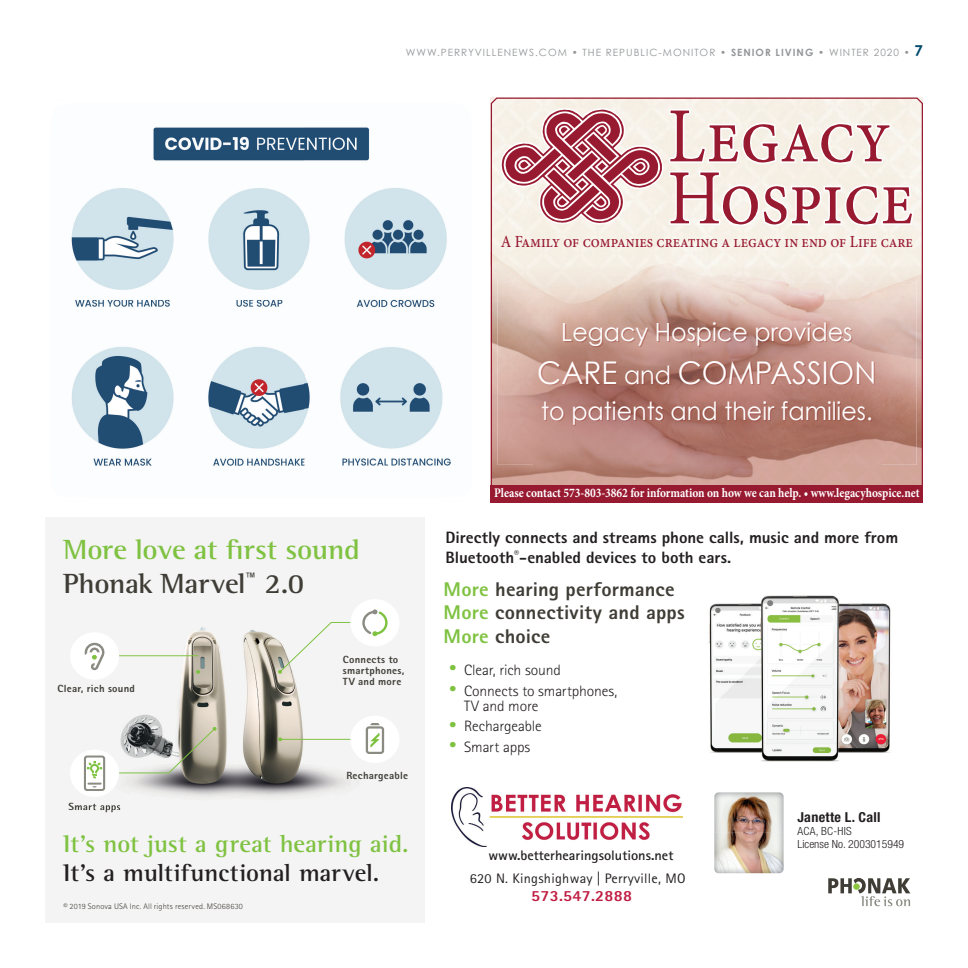
<style>
.page{position:relative;width:968px;height:968px;background:#fff}
.page>*{position:absolute;margin:0;border:0;box-sizing:border-box;transform-origin:0 0}
.t1{font:31.25px "Century Gothic";color:#fff;scale:.95 1}
.t2{font:700 28.38px/34px "Rotis Semi Serif Pro";letter-spacing:-.01em;color:#7fc241;scale:1.04 1}
.t3{font:25px "Century Gothic";color:#fff;scale:.95 1}
.t4{font:700 24.62px "Rotis Semi Serif Pro";color:#7fc241}
.t5{font:700 24.62px "Rotis Semi Serif Pro";color:#231f20}
.t6{font:800 19.88px/23.8px "Rotis Sans Serif Pro";letter-spacing:.005em;color:#3f3d36;scale:1.04 1}
.t7{font:500 17px "Minion Pro";letter-spacing:-.005em;color:#981a31;scale:.9 1}
.t8{font:800 16.38px/19.8px "Rotis Sans Serif Pro";color:#231f20;scale:1.04 1}
.t9{font:800 15.5px "Rotis Sans Serif Pro";letter-spacing:.02em;color:#c11e43;scale:1.04 1}
.t10{font:300 15px/15px "Rotis Sans Serif Pro";letter-spacing:-.01em;color:#231f20;scale:1.04 1}
.t11{font:700 13.88px "Rotis Sans Serif Pro";color:#231f20;scale:1.04 1}
.t12{font:13.75px "Rotis Sans Serif Pro";letter-spacing:.02em;color:#231f20;scale:1.04 1}
.t13{font:700 condensed 13.75px "Helvetica Neue LT Pro";letter-spacing:.02em;color:#231f20}
.t14{font:700 13.12px "Minion Pro";letter-spacing:-.005em;color:#fff;scale:.87 1}
.t15{font:300 condensed 11.25px/13.5px "Helvetica Neue LT Pro";color:#231f20}
.t16{font:800 10.38px/11px "Rotis Sans Serif Pro";letter-spacing:.02em;color:#3f3d36;scale:1.04 1}
.t17{font:10px "Century Gothic";letter-spacing:.1em;color:#939598}
.t18{font:300 8.12px "Rotis Sans Serif Pro";letter-spacing:.02em;color:#3f3d36;scale:1.04 1}
.s1{font-weight:700}
.s2{font-weight:700;font-size:15px;color:#004b6c}
.s3{font-size:25px}
.s4{color:#3f3d36}
.s5{color:#7fc241}
</style>
<div class="page">
<div style="left:45px;top:518px;width:379px;height:404px;background:#f4f4f4"></div>
<img style="left:709px;top:595px;width:182px;height:167px">
<img style="left:119px;top:627px;width:231px;height:182px">
<img style="left:76px;top:803px;width:44px;height:6px">
<hr style="left:280px;top:739px;width:99px;height:1px;background:#7fc241">
<svg style="left:278px;top:737px;width:4px;height:4px"></svg>
<hr style="left:111px;top:655px;width:87px;height:1px;background:#7fc241">
<svg style="left:196px;top:670px;width:4px;height:3px"></svg>
<svg style="left:278px;top:600px;width:120px;height:74px"></svg>
<svg style="left:71px;top:726px;width:146px;height:69px"></svg>
<svg style="left:71px;top:633px;width:47px;height:45px"></svg>
<div style="left:350px;top:715px;width:49px;height:48px;background:#fff;border-radius:50%"></div>
<svg style="left:354px;top:717px;width:31px;height:37px"></svg>
<svg style="left:828px;top:878px;width:82px;height:28px"></svg>
<img style="left:451px;top:787px;width:231px;height:59px">
<img style="left:714px;top:792px;width:69px;height:81px">
<svg style="left:490px;top:98px;width:432px;height:403px;background:#d1a8a3"></svg>
<hr style="left:490px;top:501px;width:432px;height:1px;background:#981a31">
<img style="left:71px;top:127px;width:380px;height:339px">
<p class="t17" style="left:406px;top:47px;width:518px">WWW.PERRYVILLENEWS.COM • THE REPUBLIC-MONITOR • <span class="s1">SENIOR LIVING</span> • WINTER 2020 • <span class="s2">7</span></p>
<p class="t7" style="left:500px;top:230px;width:459px">A Family of companies creating a legacy in end of Life care</p>
<h3 class="t3" style="left:561px;top:317px;width:308px">Legacy Hospice provides</h3>
<h1 class="t1" style="left:537px;top:353px;width:358px">CARE <span class="s3">and</span> COMPASSION</h1>
<h3 class="t3" style="left:541px;top:395px;width:350px">to patients and their families.</h3>
<h2 class="t2" style="left:63px;top:532px;width:287px">More love at first sound<br><span class="s4">Phonak Marvel</span><sup>™</sup> <span class="s4">2.0</span></h2>
<p class="t16" style="left:58px;top:682px;width:76px">Clear, rich sound</p>
<p class="t16" style="left:343px;top:654px;width:61px">Connects to smartphones,<br>TV and more</p>
<p class="t16" style="left:346px;top:770px;width:61px">Rechargeable</p>
<h3 class="t4" style="left:63px;top:829px;width:347px">It’s not just a great hearing aid.</h3>
<h3 class="t5" style="left:63px;top:858px;width:318px">It’s a multifunctional marvel.</h3>
<p class="t18" style="left:63px;top:901px;width:174px">© 2019 Sonova USA Inc. All rights reserved. MS068630</p>
<p class="t14" style="left:494px;top:483px;width:490px">Please contact 573-803-3862 for information on how we can help. • www.legacyhospice.net</p>
<p class="t8" style="left:445px;top:527px;width:437px">Directly connects and streams phone calls, music and more from<br>Bluetooth<sup>®</sup>-enabled devices to both ears.</p>
<p class="t6" style="left:443px;top:576px;width:233px"><span class="s5">More</span> hearing performance<br><span class="s5">More</span> connectivity and apps<br><span class="s5">More</span> choice</p>
<p class="t10" style="left:449px;top:662px;width:109px"><span class="s5">•</span> Clear, rich sound</p>
<p class="t10" style="left:464px;top:683px;width:149px;text-indent:-15px"><span class="s5">•</span> Connects to smartphones,<br>TV and more</p>
<p class="t10" style="left:449px;top:719px;width:90px"><span class="s5">•</span> Rechargeable</p>
<p class="t10" style="left:449px;top:739px;width:79px"><span class="s5">•</span> Smart apps</p>
<p class="t11" style="left:488px;top:846px;width:179px">www.betterhearingsolutions.net</p>
<p class="t12" style="left:470px;top:869px;width:209px">620 N. Kingshighway | Perryville, MO</p>
<p class="t9" style="left:531px;top:886px;width:98px">573.547.2888</p>
<p class="t13" style="left:797px;top:808px;width:85px">Janette L. Call</p>
<p class="t15" style="left:797px;top:824px;width:108px">ACA, BC-HIS<br>License No. 2003015949</p>
</div>
